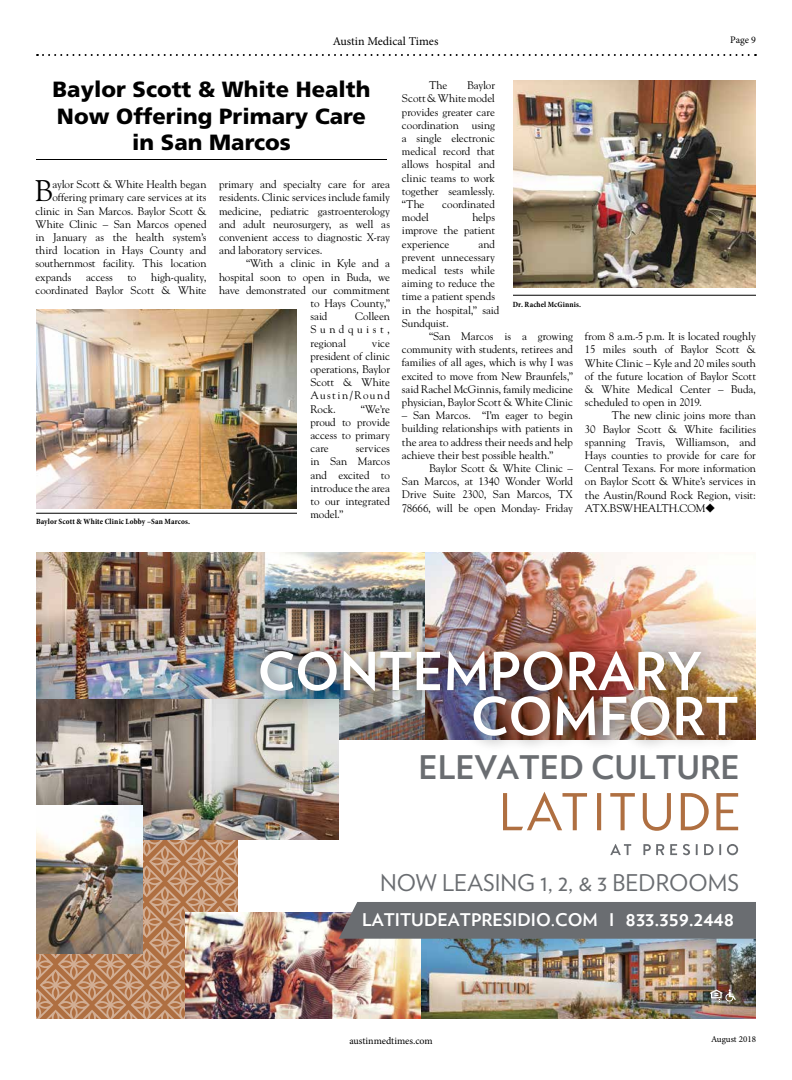
<style>
.page{position:relative;width:792px;height:1080px;background:#fff}
.page>*{position:absolute;margin:0;border:0;box-sizing:border-box;transform-origin:0 0}
.t1{font:700 52.2px/45px "Verlag";color:#fff}
.t2{font:700 32.4px "Verlag";color:#6a6d71}
.t3{font:29.7px "Goudy";color:#000}
.t4{font:23px "Verlag";color:#6a6d71}
.t5{font:900 22px/26.4px "Frutiger";color:#000;text-align:center}
.t6{font:700 17.5px "Verlag";color:#fff}
.t7{font:12px "Minion Pro";color:#000}
.t8{font:11px/13.2px "Goudy";letter-spacing:-.005em;color:#000;text-align:justify}
.t9{font:10px "Minion Pro";letter-spacing:-.005em;color:#000}
.t10{font:9px "Minion Pro";color:#000}
.t11{font:700 condensed 8px "Minion Pro";letter-spacing:.015em;color:#000}
.s1{font-size:20.4px}
</style>
<div class="page">
<svg style="left:37px;top:54px;width:719px;height:2px"></svg>
<img style="left:254px;top:912px;width:168px;height:107px">
<img style="left:422px;top:939px;width:334px;height:80px">
<img style="left:36px;top:552px;width:720px;height:188px">
<img style="left:36px;top:699px;width:303px;height:141px">
<div style="left:339px;top:902px;width:417px;height:37px;background:#6a6d71"></div>
<img style="left:36px;top:806px;width:107px;height:19px">
<div style="left:245px;top:635px;width:508px;height:117px;background:#000;opacity:.63"></div>
<svg style="left:696px;top:844px;width:2px;height:11px"></svg>
<svg style="left:670px;top:844px;width:7px;height:11px"></svg>
<svg style="left:683px;top:844px;width:7px;height:11px"></svg>
<svg style="left:727px;top:844px;width:11px;height:11px"></svg>
<svg style="left:704px;top:844px;width:17px;height:11px"></svg>
<svg style="left:610px;top:844px;width:21px;height:11px"></svg>
<svg style="left:643px;top:844px;width:21px;height:11px"></svg>
<svg style="left:597px;top:793px;width:4px;height:37px"></svg>
<svg style="left:610px;top:793px;width:25px;height:37px"></svg>
<svg style="left:643px;top:793px;width:28px;height:38px"></svg>
<svg style="left:716px;top:793px;width:22px;height:37px"></svg>
<svg style="left:503px;top:792px;width:84px;height:38px"></svg>
<svg style="left:681px;top:793px;width:28px;height:37px"></svg>
<svg style="left:709px;top:989px;width:27px;height:13px"></svg>
<img style="left:36px;top:825px;width:218px;height:194px">
<hr style="left:36px;top:159px;width:351px;height:1px;background:#000">
<img style="left:513px;top:80px;width:243px;height:208px">
<hr style="left:513px;top:295px;width:243px;height:1px;background:#000">
<img style="left:36px;top:310px;width:261px;height:199px">
<hr style="left:36px;top:513px;width:261px;height:1px;background:#000">
<p class="t7" style="left:333px;top:33px;width:107px">Austin Medical Times</p>
<p class="t9" style="left:730px;top:33px;width:27px">Page 9</p>
<h3 class="t5" style="left:53px;top:76px;width:319px">Baylor Scott &amp; White Health<br>Now Offering Primary Care in San Marcos</h3>
<p class="t8" style="left:219px;top:177px;width:173px">primary and specialty care for area residents. Clinic services include family medicine, pediatric gastroenterology and adult neurosurgery, as well as convenient access to diagnostic X-ray and laboratory services.</p>
<p class="t8" style="left:246px;top:257px;width:146px">“With a clinic in Kyle and a</p>
<p class="t8" style="left:219px;top:270px;width:173px">hospital soon to open in Buda, we</p>
<p class="t8" style="left:219px;top:283px;width:172px">have demonstrated our commitment</p>
<p class="t8" style="left:310px;top:296px;width:81px">to Hays County,”</p>
<p class="t8" style="left:310px;top:309px;width:18px">said</p>
<h3 class="t3" style="left:34px;top:173px;width:20px">B</h3>
<p class="t8" style="left:53px;top:177px;width:155px">aylor Scott &amp; White Health began</p>
<p class="t8" style="left:53px;top:191px;width:155px">offering primary care services at its</p>
<p class="t8" style="left:36px;top:204px;width:173px">clinic in San Marcos. Baylor Scott &amp;</p>
<p class="t8" style="left:36px;top:217px;width:173px">White Clinic – San Marcos opened</p>
<p class="t8" style="left:36px;top:230px;width:172px">in January as the health system’s</p>
<p class="t8" style="left:36px;top:243px;width:172px">third location in Hays County and</p>
<p class="t8" style="left:36px;top:257px;width:173px">southernmost facility. This location</p>
<p class="t8" style="left:36px;top:270px;width:38px">expands</p>
<p class="t8" style="left:86px;top:270px;width:28px">access</p>
<p class="t8" style="left:127px;top:270px;width:11px">to</p>
<p class="t8" style="left:36px;top:270px;width:173px;text-align:right">high-quality,<br>coordinated Baylor Scott &amp; White</p>
<p class="t8" style="left:310px;top:309px;width:81px;text-indent:45px">Colleen Sundquist, regional</p>
<p class="t8" style="left:310px;top:336px;width:81px;text-indent:61px">vice president of clinic operations, Baylor Scott &amp; White Austin/Round Rock.</p>
<p class="t8" style="left:310px;top:402px;width:81px;text-indent:50px">“We’re proud to provide access to primary care</p>
<p class="t8" style="left:310px;top:441px;width:81px;text-indent:45px">services in San Marcos and excited to introduce the area to our integrated model.”</p>
<p class="t11" style="left:36px;top:516px;width:156px">Baylor Scott &amp; White Clinic Lobby –San Marcos.</p>
<p class="t8" style="left:402px;top:78px;width:95px;text-indent:65px">Baylor Scott &amp; White model provides greater care coordination using a single electronic medical record that allows hospital and clinic teams to work together seamlessly. “The</p>
<p class="t8" style="left:429px;top:78px;width:20px">The</p>
<p class="t8" style="left:442px;top:197px;width:54px">coordinated</p>
<p class="t8" style="left:402px;top:210px;width:29px">model</p>
<p class="t8" style="left:402px;top:210px;width:95px;text-indent:70px">helps improve the patient experience</p>
<p class="t8" style="left:402px;top:237px;width:99px;text-align:left;text-indent:76px">and prevent unnecessary medical tests while aiming to reduce the time a patient spends in the hospital,” said<br>Sundquist.</p>
<p class="t8" style="left:402px;top:329px;width:173px;text-indent:27px">“San Marcos is a growing community with students, retirees and families of all ages, which is why I was excited to move from New Braunfels,” said Rachel McGinnis, family medicine physician, Baylor Scott &amp; White Clinic</p>
<p class="t8" style="left:402px;top:408px;width:173px">– San Marcos. “I’m eager to begin building relationships with patients in the area to address their needs and help achieve their best possible health.”</p>
<p class="t8" style="left:402px;top:461px;width:173px;text-indent:27px">Baylor Scott &amp; White Clinic – San Marcos, at 1340 Wonder World Drive Suite 2300, San Marcos, TX 78666, will be open Monday- Friday</p>
<p class="t11" style="left:513px;top:299px;width:70px">Dr. Rachel McGinnis.</p>
<p class="t8" style="left:585px;top:329px;width:173px">from 8 a.m.-5 p.m. It is located roughly 15 miles south of Baylor Scott &amp; White Clinic – Kyle and 20 miles south of the future location of Baylor Scott &amp; White Medical Center – Buda, scheduled to open in 2019.</p>
<p class="t8" style="left:585px;top:409px;width:173px;text-indent:27px">The new clinic joins more than 30 Baylor Scott &amp; White facilities spanning Travis, Williamson, and Hays counties to provide for care for Central Texans. For more information on Baylor Scott &amp; White’s services in the Austin/Round Rock Region, visit:<br>ATX.BSWHEALTH.COM◆</p>
<h1 class="t1" style="left:471px;top:646px;width:269px;text-indent:-213px">CONTEMPORARY<br>COMFORT</h1>
<h2 class="t2" style="left:419px;top:741px;width:323px">ELEVATED CULTURE</h2>
<h3 class="t4" style="left:380px;top:869px;width:360px">NOW LEASING 1, 2, &amp; 3 BEDROOMS</h3>
<h3 class="t6" style="left:362px;top:906px;width:373px">LATITUDEATPRESIDIO.COM I <span class="s1">833.359.2448</span></h3>
<p class="t9" style="left:349px;top:1034px;width:85px">austinmedtimes.com</p>
<p class="t10" style="left:711px;top:1033px;width:46px">August 2018</p>
</div>
